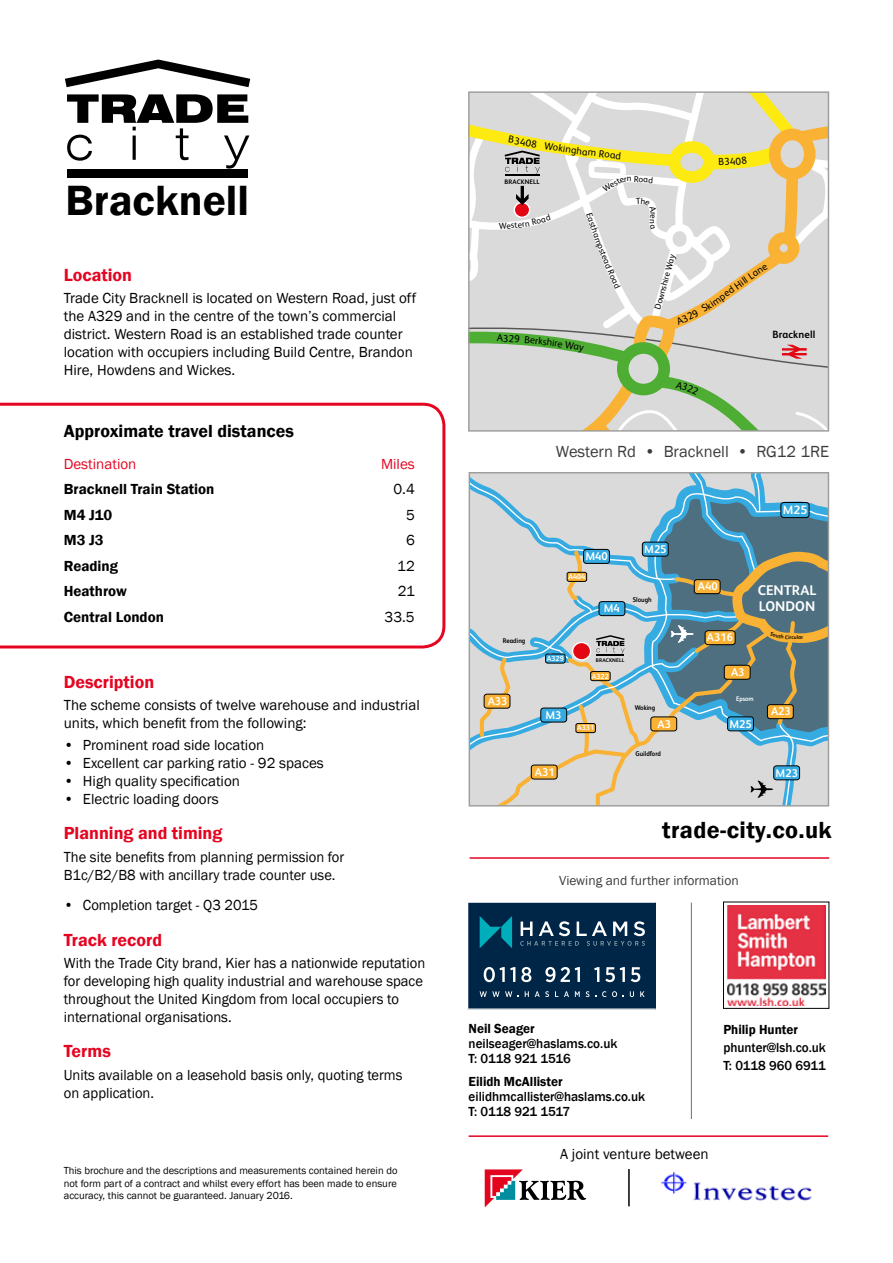
<style>
.page{position:relative;width:893px;height:1263px;background:#fff}
.page>*{position:absolute;margin:0;border:0;box-sizing:border-box;transform-origin:0 0}
.t1{font:600 43.5px "Franklin Gothic";color:#000}
.t2{font:600 24px "Franklin Gothic";letter-spacing:.015em;color:#000}
.t3{font:600 18px "Franklin Gothic";color:#e40521}
.t4{font:600 18px "Franklin Gothic";color:#000}
.t5{font:16.5px "Franklin Gothic";color:#3c3c3b}
.t6{font:15px/18px "Franklin Gothic";color:#000}
.t7{font:600 15px "Franklin Gothic";color:#000}
.t8{font:15px "Franklin Gothic";color:#e40521}
.t9{font:700 14.1px/16.8px "FS Albert Pro";color:#fff}
.t10{font:500 13.5px/15px "Franklin Gothic";color:#000}
.t11{font:600 13.5px "Franklin Gothic";color:#000}
.t12{font:13.5px "Franklin Gothic";color:#3c3c3b}
.t13{font:700 12.15px "FS Albert Pro";color:#fff}
.t14{font:700 11.25px "FS Albert Pro";color:#fff}
.t15{font:10.5px/12.6px "Franklin Gothic";color:#000;text-align:justify}
.t16{font:700 10.5px "FS Albert Pro";letter-spacing:.015em;color:#000}
.t17{font:10.2px "FS Albert Pro";color:#000}
.t18{font:8.7px "FS Albert Pro";color:#000}
.t19{font:700 7.35px "FS Albert Pro";color:#fff}
.t20{font:700 6.9px "FS Albert Pro";color:#000;scale:.91 1}
.t21{font:700 6.6px "FS Albert Pro";letter-spacing:.015em;color:#000}
.t22{font:700 6.6px "FS Albert Pro";color:#fff;scale:.91 1}
.t23{font:700 5.4px "FS Albert Pro";color:#000}
.t24{font:700 5.25px "FS Albert Pro";letter-spacing:.015em;color:#000}
</style>
<div class="page">
<svg style="left:0;top:402px;width:446px;height:247px"></svg>
<hr style="left:469px;top:1135px;width:359px;height:2px;background:#e40521">
<hr style="left:470px;top:857px;width:359px;height:2px;background:#e40521">
<svg style="left:467px;top:902px;width:189px;height:108px;background:#183e5b"></svg>
<svg style="left:727px;top:905px;width:99px;height:91px"></svg>
<img style="left:727px;top:906px;width:98px;height:100px">
<div style="left:723px;top:902px;width:106px;height:107px;border:1px solid #000"></div>
<hr style="left:691px;top:902px;width:1px;height:217px;background:#706f6f">
<svg style="left:67px;top:94px;width:182px;height:75px"></svg>
<svg style="left:65px;top:60px;width:185px;height:27px"></svg>
<div style="left:67px;top:169px;width:181px;height:9px;background:#000"></div>
<svg style="left:485px;top:1169px;width:101px;height:38px"></svg>
<hr style="left:628px;top:1169px;width:2px;height:37px;background:#000">
<img style="left:661px;top:1171px;width:151px;height:30px">
<svg style="left:469px;top:92px;width:359px;height:339px;background:#d8d7c5"></svg>
<svg style="left:469px;top:473px;width:359px;height:333px;background:#a6b7b9"></svg>
<h1 class="t1" style="left:66px;top:174px;width:185px">Bracknell</h1>
<p class="t3" style="left:64px;top:263px;width:70px">Location</p>
<p class="t6" style="left:64px;top:289px;width:354px">Trade City Bracknell is located on Western Road, just off the A329 and in the centre of the town’s commercial district. Western Road is an established trade counter location with occupiers including Build Centre, Brandon Hire, Howdens and Wickes.</p>
<p class="t4" style="left:64px;top:420px;width:232px">Approximate travel distances</p>
<p class="t8" style="left:64px;top:455px;width:74px">Destination</p>
<p class="t8" style="left:381px;top:455px;width:35px">Miles</p>
<p class="t7" style="left:64px;top:480px;width:152px">Bracknell Train Station</p>
<p class="t6" style="left:393px;top:481px;width:23px">0.4</p>
<p class="t7" style="left:64px;top:506px;width:50px">M4 J10</p>
<p class="t6" style="left:406px;top:506px;width:10px">5</p>
<p class="t7" style="left:64px;top:531px;width:41px">M3 J3</p>
<p class="t6" style="left:406px;top:532px;width:10px">6</p>
<p class="t7" style="left:64px;top:557px;width:56px">Reading</p>
<p class="t6" style="left:397px;top:557px;width:19px">12</p>
<p class="t7" style="left:64px;top:582px;width:65px">Heathrow</p>
<p class="t6" style="left:398px;top:583px;width:19px">21</p>
<p class="t7" style="left:64px;top:608px;width:102px">Central London</p>
<p class="t6" style="left:385px;top:608px;width:32px">33.5</p>
<p class="t3" style="left:64px;top:671px;width:92px">Description</p>
<p class="t6" style="left:64px;top:696px;width:357px">The scheme consists of twelve warehouse and industrial units, which benefit from the following:</p>
<p class="t6" style="left:64px;top:736px;width:202px">• Prominent road side location</p>
<p class="t6" style="left:64px;top:754px;width:262px">• Excellent car parking ratio - 92 spaces</p>
<p class="t6" style="left:64px;top:772px;width:178px">• High quality specification</p>
<p class="t6" style="left:64px;top:790px;width:156px">• Electric loading doors</p>
<p class="t3" style="left:64px;top:822px;width:160px">Planning and timing</p>
<p class="t6" style="left:64px;top:848px;width:282px">The site benefits from planning permission for<br>B1c/B2/B8 with ancillary trade counter use.</p>
<p class="t6" style="left:64px;top:897px;width:196px">• Completion target - Q3 2015</p>
<p class="t3" style="left:64px;top:929px;width:100px">Track record</p>
<p class="t6" style="left:64px;top:954px;width:363px">With the Trade City brand, Kier has a nationwide reputation for developing high quality industrial and warehouse space throughout the United Kingdom from local occupiers to international organisations.</p>
<p class="t3" style="left:64px;top:1040px;width:49px">Terms</p>
<p class="t6" style="left:64px;top:1066px;width:340px">Units available on a leasehold basis only, quoting terms on application.</p>
<p class="t15" style="left:64px;top:1164px;width:335px">This brochure and the descriptions and measurements contained herein do not form part of a contract and whilst every effort has been made to ensure accuracy, this cannot be guaranteed. January 2016.</p>
<p class="t21" style="left:504px;top:177px;width:37px">BRACKNELL</p>
<p class="t17" style="left:564px;top:141px;width:26px;rotate:8deg">ingha</p>
<p class="t18" style="left:595px;top:211px;width:17px;rotate:71deg">East</p>
<p class="t18" style="left:659px;top:212px;width:4px;rotate:90deg">r</p>
<p class="t18" style="left:652px;top:308px;width:58px;rotate:-75deg">Downshire Way</p>
<p class="t17" style="left:724px;top:285px;width:31px;rotate:-35deg">d HillL</p>
<p class="t16" style="left:772px;top:327px;width:44px">Bracknell</p>
<p class="t20" style="left:503px;top:635px;width:26px">Reading</p>
<p class="t5" style="left:556px;top:441px;width:275px">Western Rd • Bracknell • RG12 1RE</p>
<p class="t14" style="left:585px;top:548px;width:24px">M40</p>
<p class="t19" style="left:568px;top:571px;width:18px">A404</p>
<p class="t14" style="left:604px;top:601px;width:18px">M4</p>
<p class="t14" style="left:644px;top:541px;width:24px">M25</p>
<p class="t20" style="left:633px;top:595px;width:22px">Slough</p>
<p class="t13" style="left:783px;top:501px;width:26px">M25</p>
<p class="t14" style="left:698px;top:579px;width:21px">A40</p>
<p class="t14" style="left:707px;top:630px;width:28px">A316</p>
<p class="t9" style="left:758px;top:581px;width:60px">CENTRAL<br>LONDON</p>
<p class="t23" style="left:791px;top:634px;width:4px">c</p>
<p class="t14" style="left:488px;top:693px;width:21px">A33</p>
<p class="t19" style="left:547px;top:653px;width:18px">A329</p>
<p class="t24" style="left:596px;top:656px;width:30px">BRACKNELL</p>
<p class="t19" style="left:592px;top:671px;width:18px">A322</p>
<p class="t14" style="left:731px;top:664px;width:15px">A3</p>
<p class="t22" style="left:736px;top:694px;width:21px">Epsom</p>
<p class="t14" style="left:545px;top:707px;width:18px">M3</p>
<p class="t19" style="left:577px;top:723px;width:18px">A331</p>
<p class="t20" style="left:635px;top:703px;width:24px">Woking</p>
<p class="t14" style="left:658px;top:716px;width:15px">A3</p>
<p class="t14" style="left:729px;top:716px;width:24px">M25</p>
<p class="t14" style="left:771px;top:703px;width:21px">A23</p>
<p class="t20" style="left:635px;top:749px;width:30px">Guildford</p>
<p class="t14" style="left:535px;top:764px;width:21px">A31</p>
<p class="t14" style="left:776px;top:765px;width:24px">M23</p>
<h2 class="t2" style="left:662px;top:815px;width:171px">trade-city.co.uk</h2>
<p class="t12" style="left:559px;top:872px;width:181px">Viewing and further information</p>
<p class="t11" style="left:469px;top:1020px;width:68px">Neil Seager</p>
<p class="t10" style="left:469px;top:1036px;width:150px">neilseager@haslams.co.uk<br>T: 0118 921 1516</p>
<p class="t11" style="left:469px;top:1073px;width:96px">Eilidh McAllister</p>
<p class="t10" style="left:469px;top:1089px;width:178px">eilidhmcallister@haslams.co.uk<br>T: 0118 921 1517</p>
<p class="t6" style="left:560px;top:1145px;width:150px">A joint venture between</p>
<p class="t11" style="left:723px;top:1021px;width:76px">Philip Hunter</p>
<p class="t10" style="left:723px;top:1038px;width:104px;line-height:18px">phunter@lsh.co.uk<br>T: 0118 960 6911</p>
</div>
